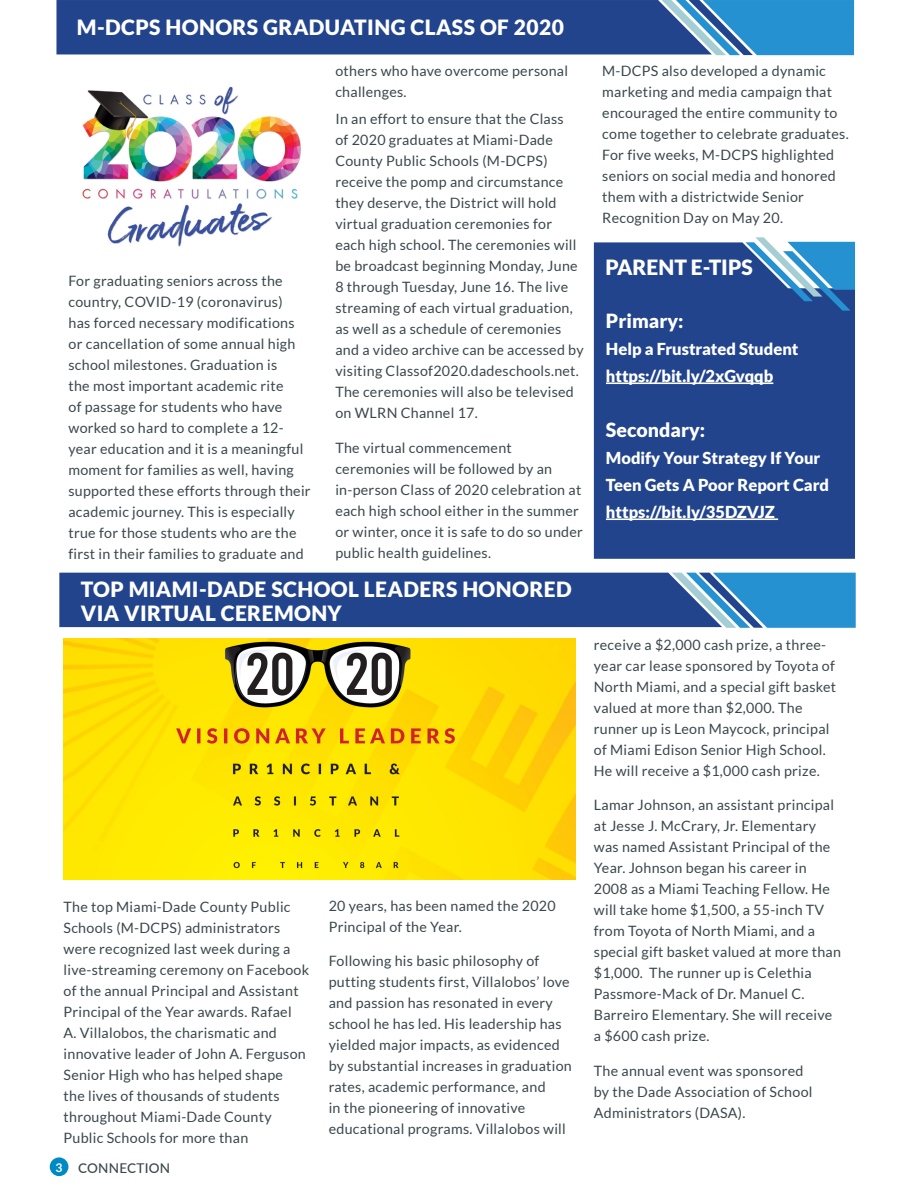
<style>
.page{position:relative;width:918px;height:1188px;background:#fff}
.page>*{position:absolute;margin:0;border:0;box-sizing:border-box;transform-origin:0 0}
.t1{font:900 21px/24px "Lato";letter-spacing:.02em;color:#fff}
.t2{font:900 21px "Lato";color:#fff}
.t3{font:900 19.5px "Lato";color:#fff}
.t4{font:900 16.5px/27px "Lato";color:#fff}
.t5{font:14.25px/21px "Lato";letter-spacing:.02em;color:#3a474c}
.t6{font:500 13.5px "Lato";letter-spacing:.02em;color:#3a474c}
.t7{font:700 12px "Lato";color:#fff}
</style>
<div class="page">
<div style="left:50px;top:1157px;width:18px;height:19px;background:#008ac3;border-radius:50%"></div>
<svg style="left:56px;top:0;width:798px;height:55px;background:#2a579c"></svg>
<svg style="left:59px;top:573px;width:797px;height:55px;background:#2b589c"></svg>
<img style="left:64px;top:638px;width:512px;height:241px">
<img style="left:82px;top:86px;width:219px;height:161px">
<div style="left:594px;top:242px;width:261px;height:317px;background:#22448d"></div>
<svg style="left:745px;top:237px;width:110px;height:74px;background:#538bbf"></svg>
<hr style="left:606px;top:382px;width:167px;height:2px;background:#fff">
<hr style="left:606px;top:518px;width:172px;height:2px;background:#fff">
<p class="t1" style="left:77px;top:15px;width:488px">M-DCPS HONORS GRADUATING CLASS OF 2020</p>
<p class="t5" style="left:68px;top:271px;width:244px">For graduating seniors across the country, COVID-19 (coronavirus)<br>has forced necessary modifications or cancellation of some annual high school milestones. Graduation is<br>the most important academic rite<br>of passage for students who have worked so hard to complete a 12- year education and it is a meaningful moment for families as well, having supported these efforts through their academic journey. This is especially true for those students who are the first in their families to graduate and</p>
<p class="t5" style="left:335px;top:61px;width:234px">others who have overcome personal challenges.</p>
<p class="t5" style="left:335px;top:109px;width:250px">In an effort to ensure that the Class<br>of 2020 graduates at Miami-Dade County Public Schools (M-DCPS) receive the pomp and circumstance they deserve, the District will hold virtual graduation ceremonies for each high school. The ceremonies will be broadcast beginning Monday, June 8 through Tuesday, June 16. The live streaming of each virtual graduation, as well as a schedule of ceremonies and a video archive can be accessed by visiting Classof2020.dadeschools.net.<br>The ceremonies will also be televised on WLRN Channel 17.</p>
<p class="t5" style="left:335px;top:437px;width:249px">The virtual commencement ceremonies will be followed by an in-person Class of 2020 celebration at each high school either in the summer or winter, once it is safe to do so under public health guidelines.</p>
<p class="t1" style="left:81px;top:577px;width:492px">TOP MIAMI-DADE SCHOOL LEADERS HONORED<br>VIA VIRTUAL CEREMONY</p>
<p class="t5" style="left:64px;top:896px;width:247px">The top Miami-Dade County Public Schools (M-DCPS) administrators were recognized last week during a live-streaming ceremony on Facebook of the annual Principal and Assistant Principal of the Year awards. Rafael<br>A. Villalobos, the charismatic and innovative leader of John A. Ferguson Senior High who has helped shape<br>the lives of thousands of students throughout Miami-Dade County Public Schools for more than</p>
<p class="t5" style="left:329px;top:895px;width:229px">20 years, has been named the 2020<br>Principal of the Year.</p>
<p class="t5" style="left:329px;top:951px;width:245px">Following his basic philosophy of putting students first, Villalobos’ love and passion has resonated in every school he has led. His leadership has yielded major impacts, as evidenced by substantial increases in graduation rates, academic performance, and<br>in the pioneering of innovative educational programs. Villalobos will</p>
<p class="t7" style="left:56px;top:1160px;width:8px">3</p>
<p class="t6" style="left:78px;top:1158px;width:94px">CONNECTION</p>
<p class="t5" style="left:602px;top:61px;width:248px">M-DCPS also developed a dynamic marketing and media campaign that encouraged the entire community to come together to celebrate graduates.<br>For five weeks, M-DCPS highlighted seniors on social media and honored them with a districtwide Senior Recognition Day on May 20.</p>
<p class="t2" style="left:606px;top:255px;width:149px">PARENT E-TIPS</p>
<p class="t3" style="left:606px;top:310px;width:79px">Primary:</p>
<p class="t4" style="left:606px;top:336px;width:194px">Help a Frustrated Student</p>
<p class="t4" style="left:606px;top:363px;width:169px">https://bit.ly/2xGvqqb</p>
<p class="t3" style="left:606px;top:419px;width:101px">Secondary:</p>
<p class="t4" style="left:606px;top:445px;width:225px">Modify Your Strategy If Your<br>Teen Gets A Poor Report Card</p>
<p class="t4" style="left:606px;top:499px;width:170px">https://bit.ly/35DZVJZ</p>
<p class="t5" style="left:594px;top:634px;width:244px">receive a $2,000 cash prize, a three&shy;year car lease sponsored by Toyota of North Miami, and a special gift basket valued at more than $2,000. The runner up is Leon Maycock, principal of Miami Edison Senior High School.<br>He will receive a $1,000 cash prize.</p>
<p class="t5" style="left:594px;top:795px;width:249px">Lamar Johnson, an assistant principal at Jesse J. McCrary, Jr. Elementary was named Assistant Principal of the Year. Johnson began his career in 2008 as a Miami Teaching Fellow. He will take home $1,500, a 55-inch TV from Toyota of North Miami, and a special gift basket valued at more than $1,000. The runner up is Celethia Passmore-Mack of Dr. Manuel C.<br>Barreiro Elementary. She will receive a $600 cash prize.</p>
<p class="t5" style="left:594px;top:1060px;width:220px">The annual event was sponsored by the Dade Association of School<br>Administrators (DASA).</p>
</div>
